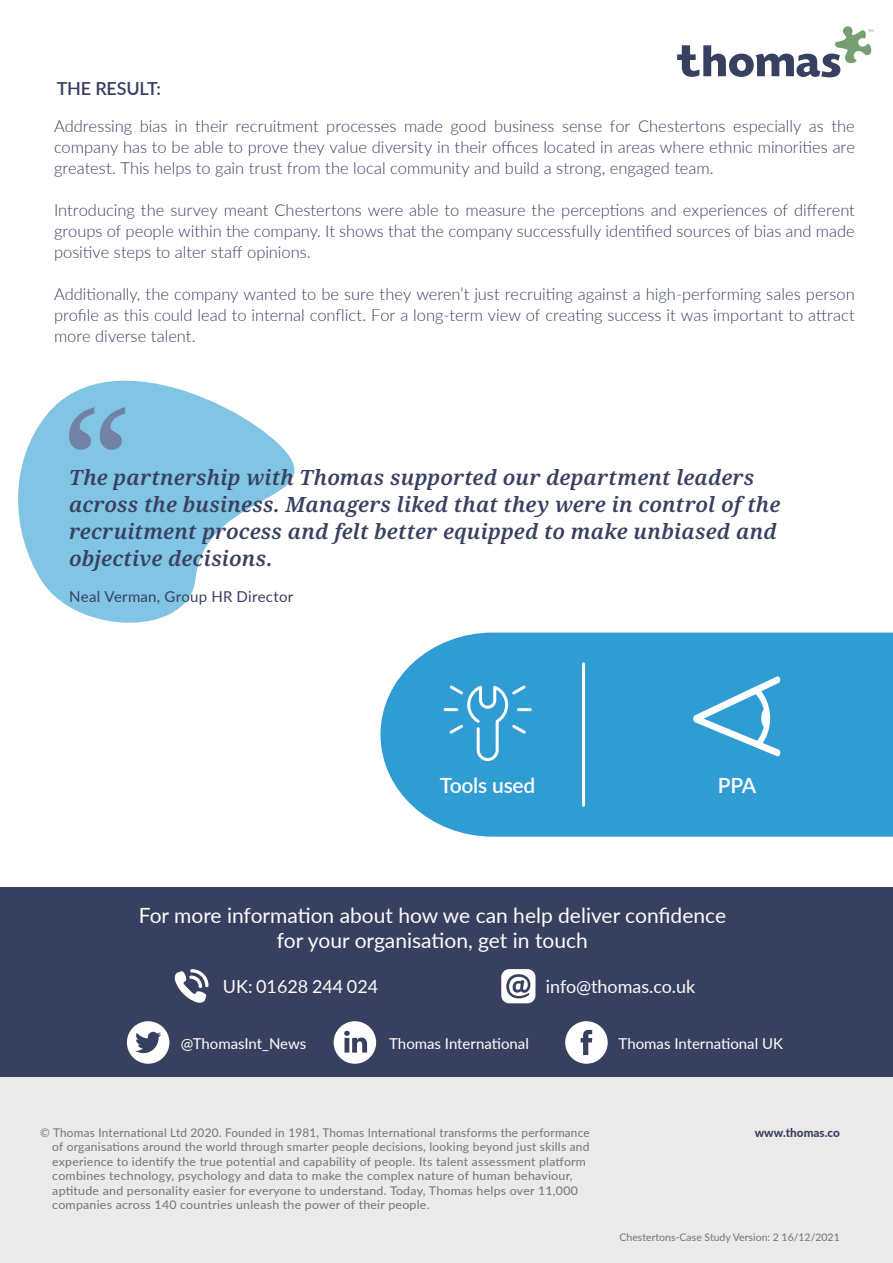
<style>
.page{position:relative;width:893px;height:1263px;background:#fff}
.page>*{position:absolute;margin:0;border:0;box-sizing:border-box;transform-origin:0 0}
.t1{font:italic 600 21px/27px "Noto Serif";letter-spacing:.01em;color:#38405f}
.t2{font:21px/25.2px "Lato";color:#fcfcfc;text-align:center}
.t3{font:600 21px "Lato";letter-spacing:-.01em;color:#fff}
.t4{font:18px "Lato";color:#fcfcfc}
.t5{font:600 18px "Lato";letter-spacing:-.01em;color:#38405f}
.t6{font:300 16.5px/21px "Lato";color:#38405f;text-align:justify}
.t7{font:15px "Lato";color:#fff}
.t8{font:15px "Lato";letter-spacing:.015em;color:#38405f}
.t9{font:12px/14.4px "Lato";letter-spacing:.02em;color:#747376}
.t10{font:800 12px "Lato";color:#38405f}
.t11{font:10.5px "Lato";color:#747376}
</style>
<div class="page">
<div style="left:0;top:1077px;width:893px;height:186px;background:#eaeaea"></div>
<svg style="left:677px;top:26px;width:196px;height:52px"></svg>
<svg style="left:18px;top:380px;width:277px;height:243px;fill:#82c4e4"></svg>
<div style="left:380px;top:632px;width:513px;height:205px;background:#2f9cd3"></div>
<div style="left:0;top:888px;width:893px;height:189px;background:#38405f"></div>
<svg style="left:501px;top:969px;width:34px;height:34px"></svg>
<svg style="left:565px;top:1021px;width:43px;height:43px"></svg>
<svg style="left:334px;top:1021px;width:42px;height:43px"></svg>
<svg style="left:175px;top:969px;width:33px;height:34px"></svg>
<svg style="left:127px;top:1021px;width:42px;height:43px"></svg>
<hr style="left:582px;top:664px;width:3px;height:141px;background:#fff">
<svg style="left:69px;top:407px;width:56px;height:43px;background:#7aa5c5"></svg>
<svg style="left:693px;top:676px;width:87px;height:80px"></svg>
<svg style="left:442px;top:683px;width:91px;height:79px;background:#48a8d8"></svg>
<p class="t5" style="left:57px;top:76px;width:106px">THE RESULT:</p>
<p class="t6" style="left:54px;top:115px;width:802px">Addressing bias in their recruitment processes made good business sense for Chestertons especially as the company has to be able to prove they value diversity in their offices located in areas where ethnic minorities are greatest. This helps to gain trust from the local community and build a strong, engaged team.</p>
<p class="t6" style="left:54px;top:199px;width:802px">Introducing the survey meant Chestertons were able to measure the perceptions and experiences of different groups of people within the company. It shows that the company successfully identified sources of bias and made positive steps to alter staff opinions.</p>
<p class="t6" style="left:54px;top:283px;width:802px">Additionally, the company wanted to be sure they weren’t just recruiting against a high-performing sales person profile as this could lead to internal conflict. For a long-term view of creating success it was important to attract more diverse talent.</p>
<p class="t1" style="left:69px;top:465px;width:713px">The partnership with Thomas supported our department leaders across the business. Managers liked that they were in control of the recruitment process and felt better equipped to make unbiased and objective decisions.</p>
<p class="t8" style="left:69px;top:585px;width:226px">Neal Verman, Group HR Director</p>
<p class="t3" style="left:440px;top:770px;width:97px">Tools used</p>
<p class="t3" style="left:718px;top:770px;width:40px">PPA</p>
<p class="t2" style="left:139px;top:901px;width:589px">For more information about how we can help deliver confidence for your organisation, get in touch</p>
<p class="t4" style="left:223px;top:974px;width:157px">UK: 01628 244 024</p>
<p class="t4" style="left:546px;top:974px;width:151px">info@thomas.co.uk</p>
<p class="t7" style="left:181px;top:1032px;width:127px">@ThomasInt_News</p>
<p class="t7" style="left:389px;top:1032px;width:141px">Thomas International</p>
<p class="t7" style="left:619px;top:1032px;width:166px">Thomas International UK</p>
<p class="t9" style="left:52px;top:1125px;width:539px;text-indent:-12px">© Thomas International Ltd 2020. Founded in 1981, Thomas International transforms the performance of organisations around the world through smarter people decisions, looking beyond just skills and experience to identify the true potential and capability of people. Its talent assessment platform combines technology, psychology and data to make the complex nature of human behaviour, aptitude and personality easier for everyone to understand. Today, Thomas helps over 11,000 companies across 140 countries unleash the power of their people.</p>
<p class="t10" style="left:755px;top:1124px;width:87px">www.thomas.co</p>
<p class="t11" style="left:619px;top:1229px;width:222px">Chestertons-Case Study Version: 2 16/12/2021</p>
</div>
